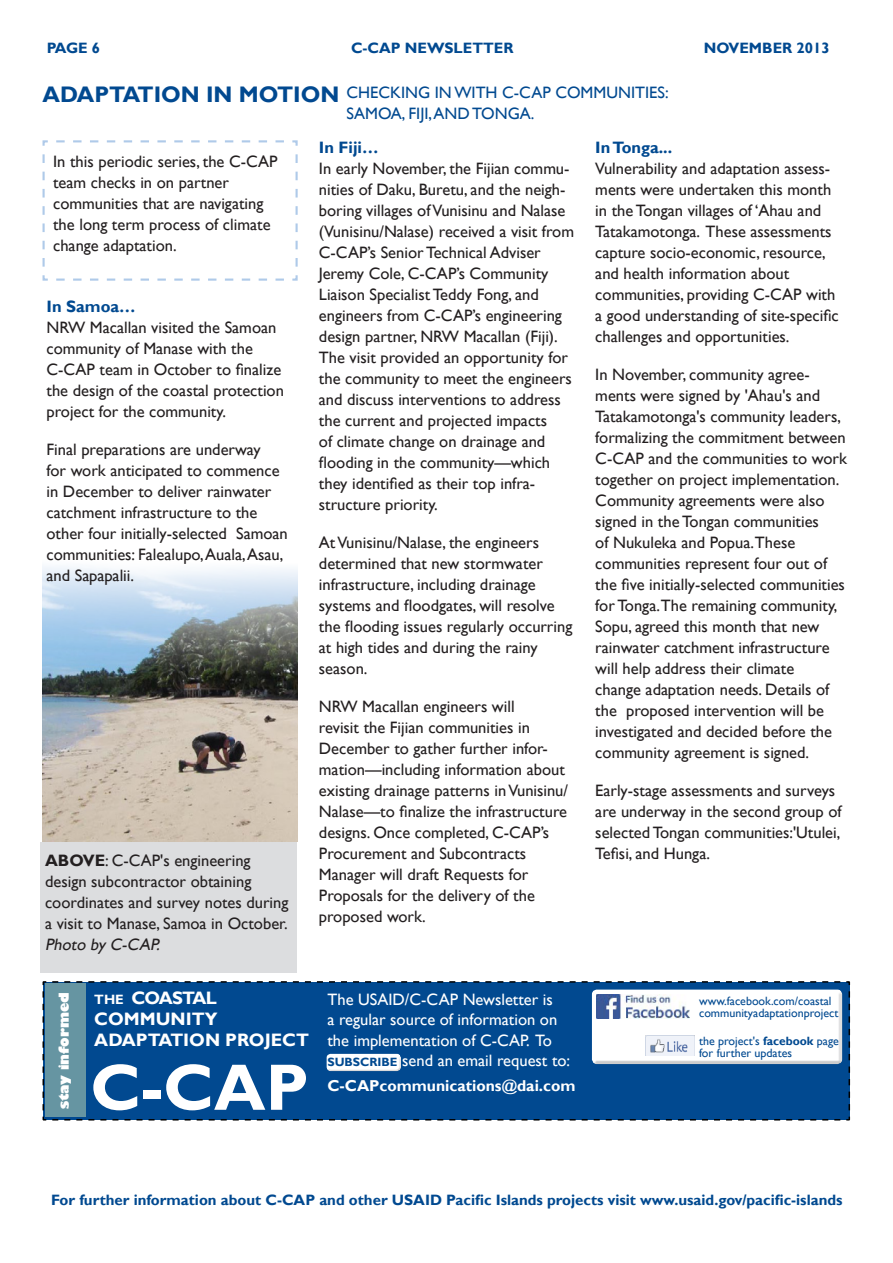
<style>
.page{position:relative;width:893px;height:1263px;background:#fff}
.page>*{position:absolute;margin:0;border:0;box-sizing:border-box;transform-origin:0 0}
.t1{font:700 66px "Gill Sans";color:#fff}
.Article_Title_1{font:700 22.5px "Gill Sans";color:#014990}
.t2{font:700 18px "Gill Sans";color:#fff}
.t3{font:700 18px "Gill Sans";letter-spacing:-.04em;color:#fff}
.t4{font:16.5px/21px "Gill Sans";color:#231f20}
.t5{font:16.5px/20.5px "Gill Sans";color:#fff}
.t6{font:16.5px "Gill Sans";color:#014990}
.t7{font:700 16.5px "Gill Sans";color:#014990}
.t8{font:italic 16.5px "Gill Sans";color:#231f20}
.t9{font:700 15.75px "Gill Sans";color:#fff}
.t10{font:700 15px "Gill Sans";color:#014990}
.t11{font:800 13.35px "Gill Sans";color:#fff}
.t12{font:12px/12px "Gill Sans";color:#014990}
.s1{font-weight:700}
.s2{font-size:13.5px}
.s3{font-weight:700;font-size:12px;color:#014990}
</style>
<div class="page">
<div style="left:42px;top:981px;width:809px;height:140px;background:#014990"></div>
<img style="left:42px;top:678px;width:256px;height:164px">
<svg style="left:42px;top:566px;width:256px;height:112px;background:#a0b2bf"></svg>
<svg style="left:42px;top:140px;width:256px;height:141px"></svg>
<div style="left:41px;top:842px;width:256px;height:130px;background:#dcdddf"></div>
<div style="left:45px;top:984px;width:40px;height:133px;background:#6695a2"></div>
<div style="left:589px;top:989px;width:253px;height:75px;background:#6c6d70;opacity:.51"></div>
<img style="left:596px;top:994px;width:94px;height:24px">
<img style="left:646px;top:1036px;width:49px;height:19px">
<div style="left:323px;top:1051px;width:81px;height:19px;background:#fff;opacity:.75"></div>
<div style="left:323px;top:1054px;width:81px;height:20px;background:#6c6d70;opacity:.49"></div>
<p class="t10" style="left:47px;top:39px;width:55px">PAGE 6</p>
<p class="t10" style="left:351px;top:39px;width:164px">C-CAP NEWSLETTER</p>
<p class="t10" style="left:704px;top:39px;width:127px">NOVEMBER 2013</p>
<p class="Article_Title_1" style="left:43px;top:81px;width:298px">ADAPTATION IN MOTION</p>
<p class="t6" style="left:347px;top:83px;width:324px">CHECKING IN WITH C-CAP COMMUNITIES:</p>
<p class="t6" style="left:347px;top:104px;width:189px">SAMOA, FIJI, AND TONGA.</p>
<p class="t4" style="left:53px;top:151px;width:226px">In this periodic series, the C-CAP team checks in on partner communities that are navigating the long term process of climate change adaptation.</p>
<p class="t7" style="left:319px;top:137px;width:61px">In Fiji…</p>
<p class="t4" style="left:319px;top:158px;width:257px">In early November, the Fijian commu&shy;nities of Daku, Buretu, and the neigh&shy;boring villages of Vunisinu and Nalase (Vunisinu/Nalase) received a visit from C-CAP’s Senior Technical Adviser Jeremy Cole, C-CAP’s Community Liaison Specialist Teddy Fong, and engineers from C-CAP’s engineering design partner, NRW Macallan (Fiji).<br>The visit provided an opportunity for the community to meet the engineers and discuss interventions to address the current and projected impacts<br>of climate change on drainage and flooding in the community—which they identified as their top infra&shy;structure priority.</p>
<p class="t4" style="left:319px;top:532px;width:255px">At Vunisinu/Nalase, the engineers determined that new stormwater infrastructure, including drainage systems and floodgates, will resolve the flooding issues regularly occurring at high tides and during the rainy season.</p>
<p class="t4" style="left:319px;top:696px;width:251px">NRW Macallan engineers will<br>revisit the Fijian communities in<br>December to gather further infor&shy;mation—including information about existing drainage patterns in Vunisinu/<br>Nalase—to finalize the infrastructure designs. Once completed, C-CAP’s<br>Procurement and Subcontracts<br>Manager will draft Requests for<br>Proposals for the delivery of the proposed work.</p>
<p class="t7" style="left:595px;top:137px;width:78px">In Tonga...</p>
<p class="t4" style="left:595px;top:158px;width:245px">Vulnerability and adaptation assess&shy;ments were undertaken this month in the Tongan villages of ‘Ahau and Tatakamotonga. These assessments capture socio-economic, resource, and health information about communities, providing C-CAP with a good understanding of site-specific challenges and opportunities.</p>
<p class="t4" style="left:595px;top:364px;width:253px">In November, community agree&shy;ments were signed by 'Ahau's and Tatakamotonga's community leaders, formalizing the commitment between C-CAP and the communities to work together on project implementation.<br>Community agreements were also signed in the Tongan communities<br>of Nukuleka and Popua.These communities represent four out of the five initially-selected communities for Tonga.The remaining community, Sopu, agreed this month that new rainwater catchment infrastructure will help address their climate<br>change adaptation needs. Details of the proposed intervention will be investigated and decided before the community agreement is signed.</p>
<p class="t4" style="left:595px;top:780px;width:248px">Early-stage assessments and surveys are underway in the second group of selected Tongan communities:'Utulei,<br>Tefisi, and Hunga.</p>
<p class="t7" style="left:47px;top:296px;width:91px">In Samoa…</p>
<p class="t4" style="left:47px;top:317px;width:239px">NRW Macallan visited the Samoan community of Manase with the<br>C-CAP team in October to finalize the design of the coastal protection project for the community.</p>
<p class="t4" style="left:47px;top:439px;width:243px">Final preparations are underway<br>for work anticipated to commence in December to deliver rainwater catchment infrastructure to the other four initially-selected Samoan communities: Falealupo, Auala, Asau, and Sapapalii.</p>
<p class="t4" style="left:45px;top:850px;width:245px"><span class="s1">ABOVE</span>: C-CAP's engineering design subcontractor obtaining coordinates and survey notes during a visit to Manase, Samoa in October.</p>
<p class="t8" style="left:45px;top:935px;width:120px">Photo by C-CAP.</p>
<p class="t11" style="left:55px;top:1109px;width:119px;rotate:-90deg">stay informed</p>
<p class="t3" style="left:94px;top:987px;width:124px"><span class="s2">THE</span> COASTAL</p>
<p class="t2" style="left:94px;top:1008px;width:125px">COMMUNITY</p>
<p class="t2" style="left:94px;top:1029px;width:216px">ADAPTATION PROJECT</p>
<p class="t1" style="left:90px;top:1048px;width:220px">C-CAP</p>
<p class="t5" style="left:327px;top:989px;width:244px">The USAID/C-CAP Newsletter is<br>a regular source of information on the implementation of C-CAP. To <span class="s3">SUBSCRIBE</span> send an email request to:</p>
<p class="t9" style="left:327px;top:1076px;width:250px">C-CAPcommunications@dai.com</p>
<p class="t12" style="left:699px;top:995px;width:141px">www.facebook.com/coastal communityadaptationproject</p>
<p class="t12" style="left:699px;top:1035px;width:141px">the project's <span class="s1">facebook</span> page for further updates</p>
<p class="t10" style="left:51px;top:1190px;width:793px">For further information about C-CAP and other USAID Pacific Islands projects visit www.usaid.gov/pacific-islands</p>
</div>
